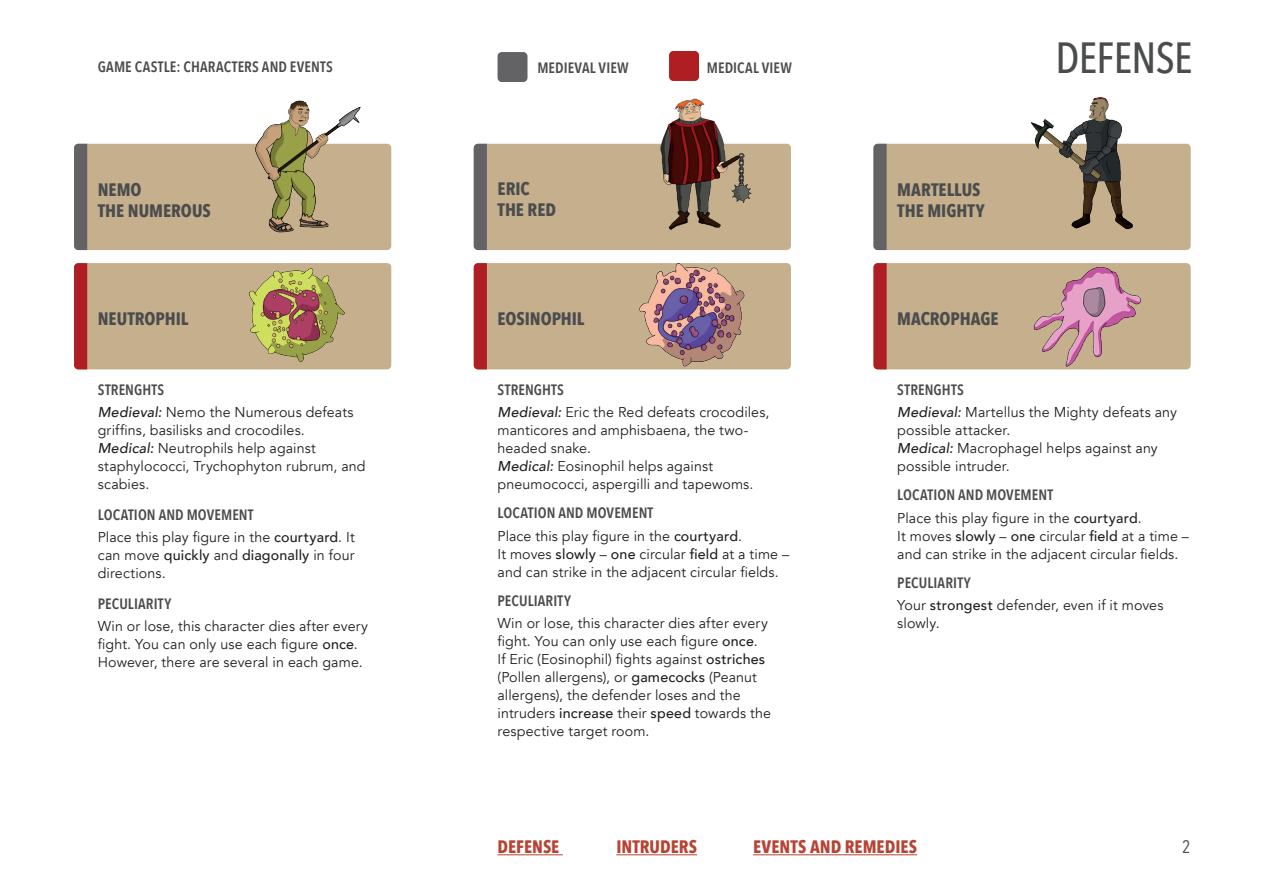
<style>
.page{position:relative;width:1263px;height:893px;background:#fff}
.page>*{position:absolute;margin:0;border:0;box-sizing:border-box;transform-origin:0 0}
.t1{font:500 43.5px "Avenir Next Condensed";letter-spacing:-.015em;color:#4b4c4d}
.t2{font:700 18px/21px "Avenir Next Condensed";color:#4b4c4d}
.t3{font:700 18px "Avenir Next Condensed";letter-spacing:.005em;color:#b84333}
.t4{font:18px "Avenir Next Condensed";color:#4b4c4d}
.t5{font:600 15px "Avenir Next Condensed";letter-spacing:.01em;color:#4b4c4d}
.t6{font:14.25px/18px "Avenir";letter-spacing:.01em;color:#231f20}
.s1{font-weight:500;font-style:italic}
.s2{font-weight:500}
</style>
<div class="page">
<div style="left:497px;top:52px;width:30px;height:30px;background:#636366;border-radius:4px"></div>
<div style="left:669px;top:51px;width:30px;height:30px;background:#af1e22;border-radius:4px"></div>
<div style="left:74px;top:263px;width:317px;height:106px;background:#c5af8c;border-radius:4px"></div>
<div style="left:474px;top:263px;width:317px;height:106px;background:#c5af8c;border-radius:4px"></div>
<div style="left:873px;top:263px;width:318px;height:106px;background:#c5af8c;border-radius:4px"></div>
<div style="left:74px;top:144px;width:317px;height:106px;background:#c5af8c;border-radius:4px"></div>
<div style="left:474px;top:144px;width:317px;height:106px;background:#c5af8c;border-radius:4px"></div>
<div style="left:873px;top:144px;width:318px;height:106px;background:#c5af8c;border-radius:4px"></div>
<svg style="left:74px;top:263px;width:13px;height:106px"></svg>
<svg style="left:474px;top:263px;width:13px;height:106px"></svg>
<svg style="left:873px;top:263px;width:14px;height:106px"></svg>
<svg style="left:74px;top:144px;width:13px;height:106px"></svg>
<svg style="left:474px;top:144px;width:13px;height:106px"></svg>
<svg style="left:873px;top:144px;width:14px;height:106px"></svg>
<img style="left:251px;top:100px;width:141px;height:132px">
<img style="left:238px;top:263px;width:119px;height:107px">
<img style="left:643px;top:98px;width:148px;height:132px">
<img style="left:626px;top:263px;width:131px;height:107px">
<img style="left:1027px;top:97px;width:112px;height:132px">
<img style="left:1024px;top:263px;width:126px;height:107px">
<hr style="left:497px;top:854px;width:66px;height:1px;background:#b84333">
<hr style="left:616px;top:854px;width:81px;height:1px;background:#b84333">
<hr style="left:753px;top:854px;width:164px;height:1px;background:#b84333">
<p class="t5" style="left:98px;top:54px;width:237px">GAME CASTLE: CHARACTERS AND EVENTS</p>
<p class="t5" style="left:537px;top:54px;width:93px">MEDIEVAL VIEW</p>
<p class="t5" style="left:707px;top:54px;width:87px">MEDICAL VIEW</p>
<p class="t2" style="left:98px;top:179px;width:114px">NEMO<br>THE NUMEROUS</p>
<p class="t2" style="left:497px;top:178px;width:60px">ERIC<br>THE RED</p>
<p class="t2" style="left:897px;top:179px;width:89px">MARTELLUS<br>THE MIGHTY</p>
<p class="t2" style="left:98px;top:308px;width:92px">NEUTROPHIL</p>
<p class="t2" style="left:498px;top:308px;width:88px">EOSINOPHIL</p>
<p class="t2" style="left:897px;top:308px;width:103px">MACROPHAGE</p>
<h1 class="t1" style="left:1055px;top:32px;width:139px">DEFENSE</h1>
<p class="t5" style="left:98px;top:377px;width:68px">STRENGHTS</p>
<p class="t6" style="left:98px;top:403px;width:269px"><span class="s1">Medieval:</span> Nemo the Numerous defeats griffins, basilisks and crocodiles.<br><span class="s1">Medical:</span> Neutrophils help against staphylococci, Trychophyton rubrum, and scabies.</p>
<p class="t5" style="left:98px;top:502px;width:157px">LOCATION AND MOVEMENT</p>
<p class="t6" style="left:98px;top:528px;width:258px;text-align:justify">Place this play figure in the <span class="s2">courtyard</span>. It can move <span class="s2">quickly</span> and <span class="s2">diagonally</span> in four directions.</p>
<p class="t5" style="left:98px;top:591px;width:75px">PECULIARITY</p>
<p class="t6" style="left:98px;top:617px;width:272px">Win or lose, this character dies after every fight. You can only use each figure <span class="s2">once</span>.<br>However, there are several in each game.</p>
<p class="t5" style="left:497px;top:377px;width:68px">STRENGHTS</p>
<p class="t6" style="left:497px;top:403px;width:273px"><span class="s1">Medieval:</span> Eric the Red defeats crocodiles, manticores and amphisbaena, the two&shy;headed snake.<br><span class="s1">Medical:</span> Eosinophil helps against pneumococci, aspergilli and tapewoms.</p>
<p class="t5" style="left:497px;top:500px;width:157px">LOCATION AND MOVEMENT</p>
<p class="t6" style="left:497px;top:527px;width:293px">Place this play figure in the <span class="s2">courtyard</span>.<br>It moves <span class="s2">slowly</span> – <span class="s2">one</span> circular <span class="s2">field</span> at a time – and can strike in the adjacent circular fields.</p>
<p class="t5" style="left:497px;top:588px;width:75px">PECULIARITY</p>
<p class="t6" style="left:497px;top:614px;width:275px">Win or lose, this character dies after every fight. You can only use each figure <span class="s2">once</span>.<br>If Eric (Eosinophil) fights against <span class="s2">ostriches </span>(Pollen allergens), or <span class="s2">gamecocks</span> (Peanut allergens), the defender loses and the intruders <span class="s2">increase</span> their <span class="s2">speed</span> towards the respective target room.</p>
<p class="t5" style="left:897px;top:377px;width:68px">STRENGHTS</p>
<p class="t6" style="left:897px;top:403px;width:281px"><span class="s1">Medieval:</span> Martellus the Mighty defeats any possible attacker.<br><span class="s1">Medical:</span> Macrophagel helps against any possible intruder.</p>
<p class="t5" style="left:897px;top:482px;width:157px">LOCATION AND MOVEMENT</p>
<p class="t6" style="left:897px;top:509px;width:293px">Place this play figure in the <span class="s2">courtyard</span>.<br>It moves <span class="s2">slowly</span> – <span class="s2">one</span> circular <span class="s2">field</span> at a time – and can strike in the adjacent circular fields.</p>
<p class="t5" style="left:897px;top:570px;width:75px">PECULIARITY</p>
<p class="t6" style="left:897px;top:596px;width:268px">Your <span class="s2">strongest</span> defender, even if it moves slowly.</p>
<p class="t3" style="left:497px;top:836px;width:63px">DEFENSE</p>
<p class="t3" style="left:616px;top:836px;width:82px">INTRUDERS</p>
<p class="t3" style="left:753px;top:836px;width:165px">EVENTS AND REMEDIES</p>
<p class="t4" style="left:1182px;top:831px;width:10px">2</p>
</div>
